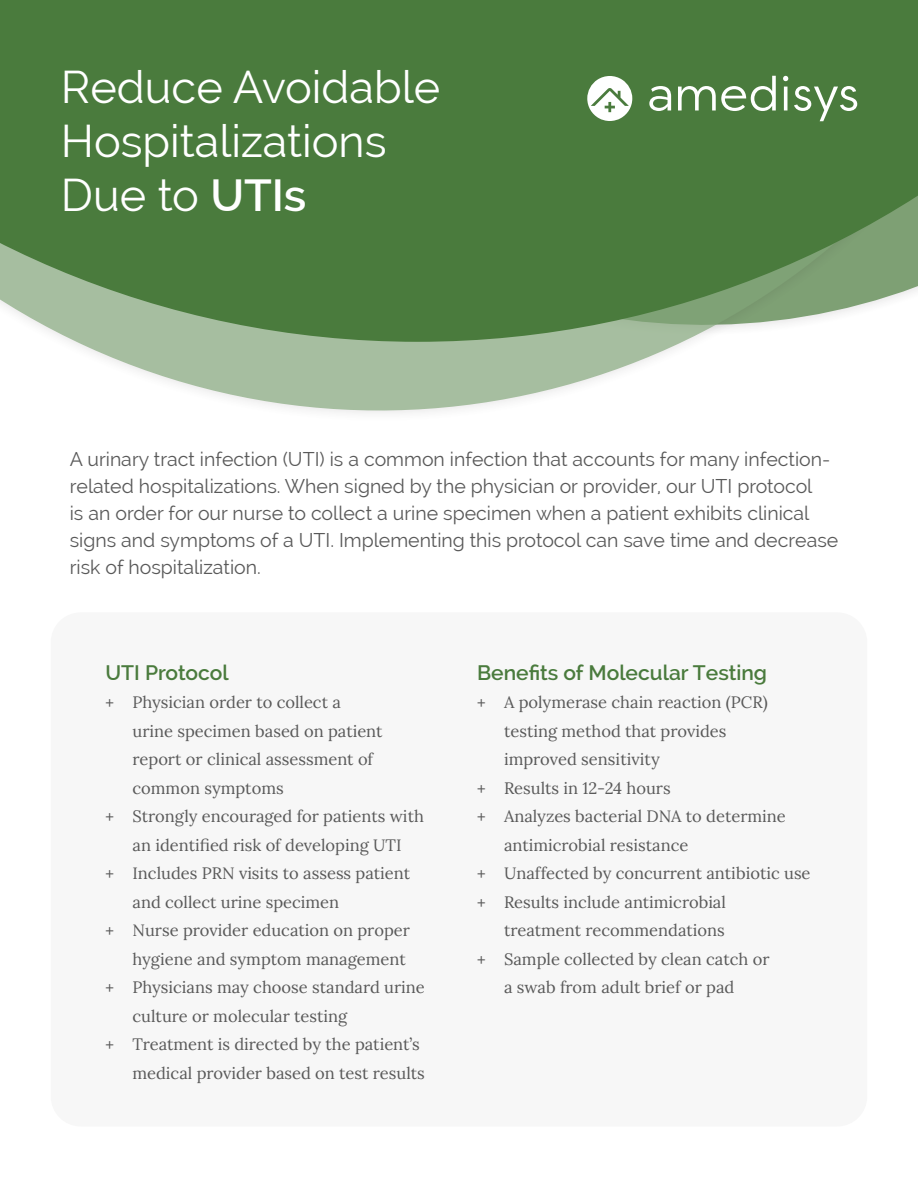
<style>
.page{position:relative;width:918px;height:1188px;background:#fff}
.page>*{position:absolute;margin:0;border:0;box-sizing:border-box;transform-origin:0 0}
.t1{font:45px/54px "Raleway";color:#fff}
.t2{font:600 21px "Raleway";color:#4a7b3d}
.t3{font:19.5px/27px "Raleway";color:#595959}
.t4{font:16.5px/28.5px "Lora";color:#595959}
.s1{font-weight:600}
</style>
<div class="page">
<div style="left:51px;top:612px;width:816px;height:515px;background:#f7f7f7;border-radius:30px"></div>
<svg style="left:71px;top:342px;width:616px;height:71px;fill:#a6bea0"></svg>
<svg style="left:0;top:0;width:918px;height:342px;background:#558349"></svg>
<svg style="left:649px;top:86px;width:22px;height:25px"></svg>
<svg style="left:678px;top:76px;width:98px;height:35px"></svg>
<svg style="left:783px;top:76px;width:5px;height:34px"></svg>
<svg style="left:794px;top:86px;width:63px;height:35px"></svg>
<svg style="left:587px;top:76px;width:45px;height:45px"></svg>
<p class="t1" style="left:61px;top:60px;width:381px">Reduce Avoidable<br>Hospitalizations<br>Due to <span class="s1">UTIs</span></p>
<p class="t3" style="left:70px;top:446px;width:770px">A urinary tract infection (UTI) is a common infection that accounts for many infection&shy;related hospitalizations. When signed by the physician or provider, our UTI protocol<br>is an order for our nurse to collect a urine specimen when a patient exhibits clinical signs and symptoms of a UTI. Implementing this protocol can save time and decrease risk of hospitalization.</p>
<p class="t2" style="left:106px;top:660px;width:125px">UTI Protocol</p>
<p class="t4" style="left:133px;top:687px;width:252px;text-indent:-27px">+ Physician order to collect a urine specimen based on patient report or clinical assessment of common symptoms</p>
<p class="t4" style="left:106px;top:801px;width:320px;text-align:center">+ Strongly encouraged for patients with an identified risk of developing UTI</p>
<p class="t4" style="left:133px;top:858px;width:279px;text-indent:-27px">+ Includes PRN visits to assess patient and collect urine specimen</p>
<p class="t4" style="left:106px;top:915px;width:306px;text-align:right">+ Nurse provider education on proper hygiene and symptom management</p>
<p class="t4" style="left:133px;top:972px;width:294px;text-indent:-27px">+ Physicians may choose standard urine culture or molecular testing</p>
<p class="t4" style="left:133px;top:1029px;width:294px;text-indent:-27px">+ Treatment is directed by the patient’s medical provider based on test results</p>
<p class="t2" style="left:477px;top:660px;width:292px">Benefits of Molecular Testing</p>
<p class="t4" style="left:504px;top:687px;width:265px;text-indent:-27px">+ A polymerase chain reaction (PCR) testing method that provides improved sensitivity</p>
<p class="t4" style="left:477px;top:773px;width:195px">+ Results in 12-24 hours</p>
<p class="t4" style="left:504px;top:801px;width:283px;text-indent:-27px">+ Analyzes bacterial DNA to determine antimicrobial resistance</p>
<p class="t4" style="left:477px;top:858px;width:335px">+ Unaffected by concurrent antibiotic use</p>
<p class="t4" style="left:477px;top:887px;width:250px;text-align:right">+ Results include antimicrobial treatment recommendations</p>
<p class="t4" style="left:477px;top:944px;width:294px;text-align:center">+ Sample collected by clean catch or a swab from adult brief or pad</p>
</div>
